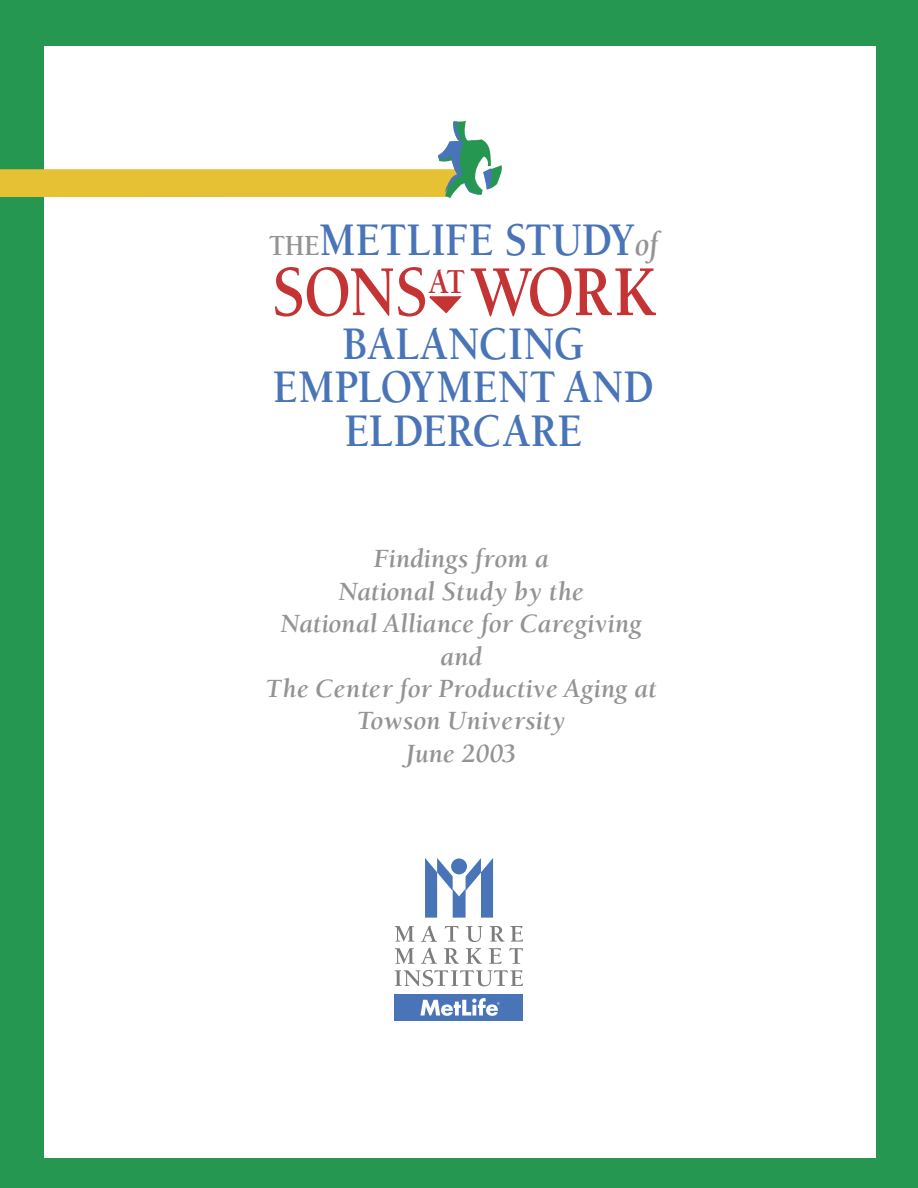
<style>
.page{position:relative;width:918px;height:1188px;background:#259750}
.page>*{position:absolute;margin:0;border:0;box-sizing:border-box;transform-origin:0 0}
.t1{font:700 73.5px "Berkeley";letter-spacing:-.02em;color:#c43434;scale:.85 1}
.t2{font:700 48px/43.5px "Berkeley";letter-spacing:-.005em;color:#4975b8;text-align:center;scale:.88 1}
.t3{font:italic 700 27px/32.4px "Berkeley";color:#939393;text-align:center}
.s1{font-size:30px;color:#939393}
.s2{font-style:italic;font-size:34.5px;color:#939393}
</style>
<div class="page">
<div style="left:44px;top:46px;width:832px;height:1111px;background:#fff"></div>
<div style="left:395px;top:994px;width:128px;height:27px;background:#4975b8"></div>
<svg style="left:425px;top:858px;width:68px;height:60px"></svg>
<svg style="left:395px;top:926px;width:19px;height:16px"></svg>
<svg style="left:445px;top:926px;width:14px;height:16px"></svg>
<svg style="left:466px;top:926px;width:16px;height:16px"></svg>
<svg style="left:490px;top:926px;width:14px;height:16px"></svg>
<svg style="left:510px;top:926px;width:13px;height:16px"></svg>
<svg style="left:395px;top:948px;width:19px;height:16px"></svg>
<svg style="left:421px;top:948px;width:16px;height:16px"></svg>
<svg style="left:421px;top:926px;width:16px;height:16px"></svg>
<svg style="left:444px;top:948px;width:15px;height:16px"></svg>
<svg style="left:466px;top:948px;width:16px;height:16px"></svg>
<svg style="left:489px;top:948px;width:13px;height:16px"></svg>
<svg style="left:509px;top:948px;width:14px;height:16px"></svg>
<svg style="left:395px;top:970px;width:128px;height:16px"></svg>
<svg style="left:420px;top:998px;width:80px;height:18px"></svg>
<svg style="left:429px;top:296px;width:33px;height:18px"></svg>
<svg style="left:0;top:121px;width:502px;height:77px"></svg>
<h2 class="t2" style="left:269px;top:219px;width:444px"><span class="s1">THE</span>METLIFE STUDY<span class="s2">of</span></h2>
<h1 class="t1" style="left:272px;top:253px;width:452px">SONS<sup>AT</sup> WORK</h1>
<h2 class="t2" style="left:273px;top:323px;width:435px">BALANCING<br>EMPLOYMENT AND<br>ELDERCARE</h2>
<p class="t3" style="left:266px;top:543px;width:392px">Findings from a<br>National Study by the<br>National Alliance for Caregiving and<br>The Center for Productive Aging at<br>Towson University<br>June 2003</p>
</div>
